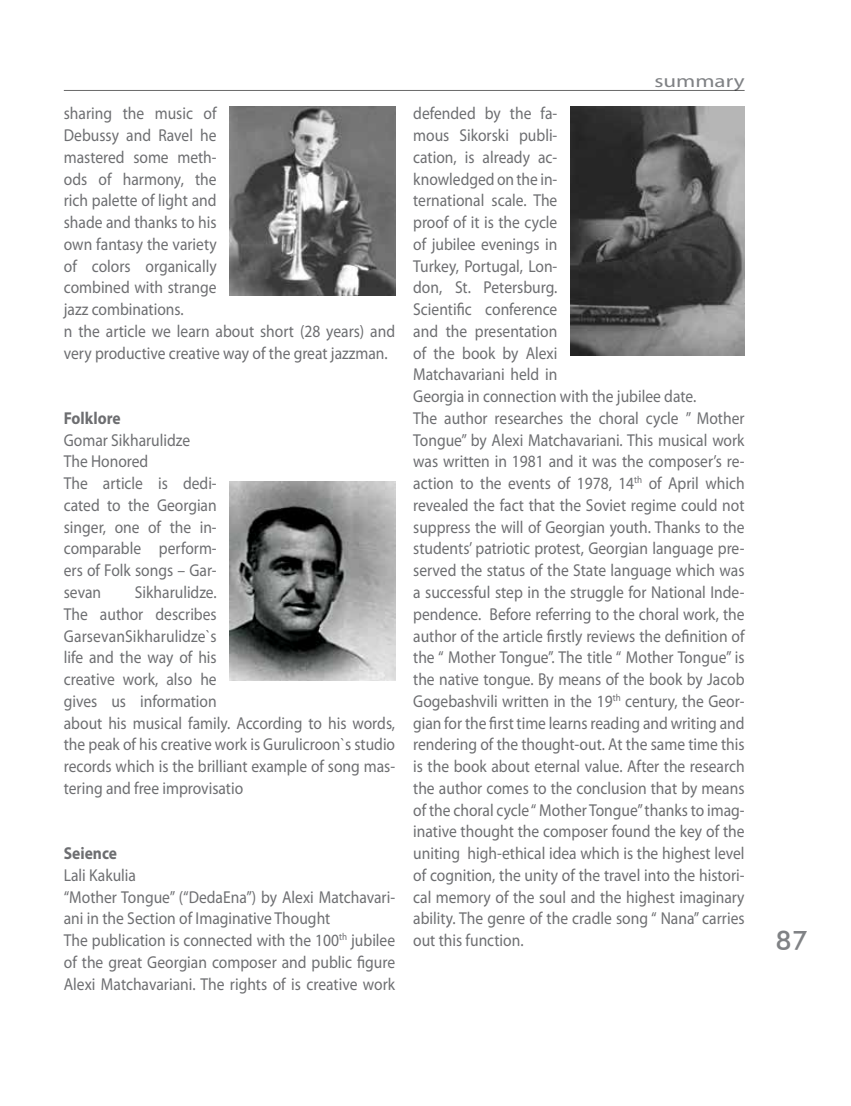
<style>
.page{position:relative;width:851px;height:1106px;background:#fff}
.page>*{position:absolute;margin:0;border:0;box-sizing:border-box;transform-origin:0 0}
.t1{font:500 27px "Futura BT";color:#808285}
.t2{font:18px "Myriad Pro";color:#808285;scale:1.28 1}
.t3{font:17.25px/21.8px "Myriad Pro";color:#6d6e71;scale:.9 1}
.t4{font:700 17.25px "Myriad Pro";color:#6d6e71;scale:.9 1}
</style>
<div class="page">
<hr style="left:64px;top:90px;width:680px;height:1px;background:#000">
<img style="left:229px;top:481px;width:166px;height:200px">
<img style="left:570px;top:106px;width:174px;height:250px">
<img style="left:229px;top:106px;width:166px;height:189px">
<p class="t3" style="left:64px;top:102px;width:369px">sharing the music of<br>Debussy and Ravel he<br>mastered some meth-<br>ods of harmony, the<br>rich palette of light and<br>shade and thanks to his<br>own fantasy the variety<br>of colors organically<br>combined with strange<br>jazz combinations.<br>n the article we learn about short (28 years) and very productive creative way of the great jazzman.</p>
<p class="t4" style="left:64px;top:407px;width:65px">Folklore</p>
<p class="t3" style="left:64px;top:429px;width:171px">Gomar Sikharulidze<br>The Honored<br>The article is dedi&shy;cated to the Georgian singer, one of the in&shy;comparable perform&shy;ers of Folk songs – Gar&shy;sevan</p>
<p class="t3" style="left:64px;top:581px;width:369px;text-indent:71px">Sikharulidze.<br>The author describes<br>GarsevanSikharulidze`s<br>life and the way of his<br>creative work, also he<br>gives us information<br>about his musical family. According to his words, the peak of his creative work is Gurulicroon`s studio records which is the brilliant example of song mas&shy;tering and free improvisatio</p>
<p class="t4" style="left:64px;top:842px;width:61px">Seience</p>
<p class="t3" style="left:64px;top:864px;width:369px">Lali Kakulia<br>“Mother Tongue” (“DedaEna”) by Alexi Matchavari&shy;ani in the Section of Imaginative Thought<br>The publication is connected with the 100<sup>th</sup> jubilee of the great Georgian composer and public figure Alexi Matchavariani. The rights of is creative work</p>
<p class="t2" style="left:654px;top:70px;width:72px">summary</p>
<p class="t3" style="left:413px;top:102px;width:370px">defended by the fa-<br>mous Sikorski publi-<br>cation, is already ac-<br>knowledged on the in-<br>ternational scale. The<br>proof of it is the cycle<br>of jubilee evenings in<br>Turkey, Portugal, Lon-<br>don, St. Petersburg.<br>Scientific conference<br>and the presentation<br>of the book by Alexi<br>Matchavariani held in<br>Georgia in connection with the jubilee date.<br>The author researches the choral cycle ” Mother Tongue” by Alexi Matchavariani. This musical work was written in 1981 and it was the composer’s re&shy;action to the events of 1978, 14<sup>th</sup> of April which revealed the fact that the Soviet regime could not suppress the will of Georgian youth. Thanks to the students’ patriotic protest, Georgian language pre&shy;served the status of the State language which was a successful step in the struggle for National Inde&shy;pendence. Before referring to the choral work, the author of the article firstly reviews the definition of the “ Mother Tongue”. The title “ Mother Tongue” is the native tongue. By means of the book by Jacob Gogebashvili written in the 19<sup>th</sup> century, the Geor&shy;gian for the first time learns reading and writing and rendering of the thought-out. At the same time this is the book about eternal value. After the research the author comes to the conclusion that by means of the choral cycle “ Mother Tongue” thanks to imag&shy;inative thought the composer found the key of the uniting high-ethical idea which is the highest level of cognition, the unity of the travel into the histori&shy;cal memory of the soul and the highest imaginary ability. The genre of the cradle song “ Nana” carries out this function.</p>
<h1 class="t1" style="left:775px;top:923px;width:34px">87</h1>
</div>
